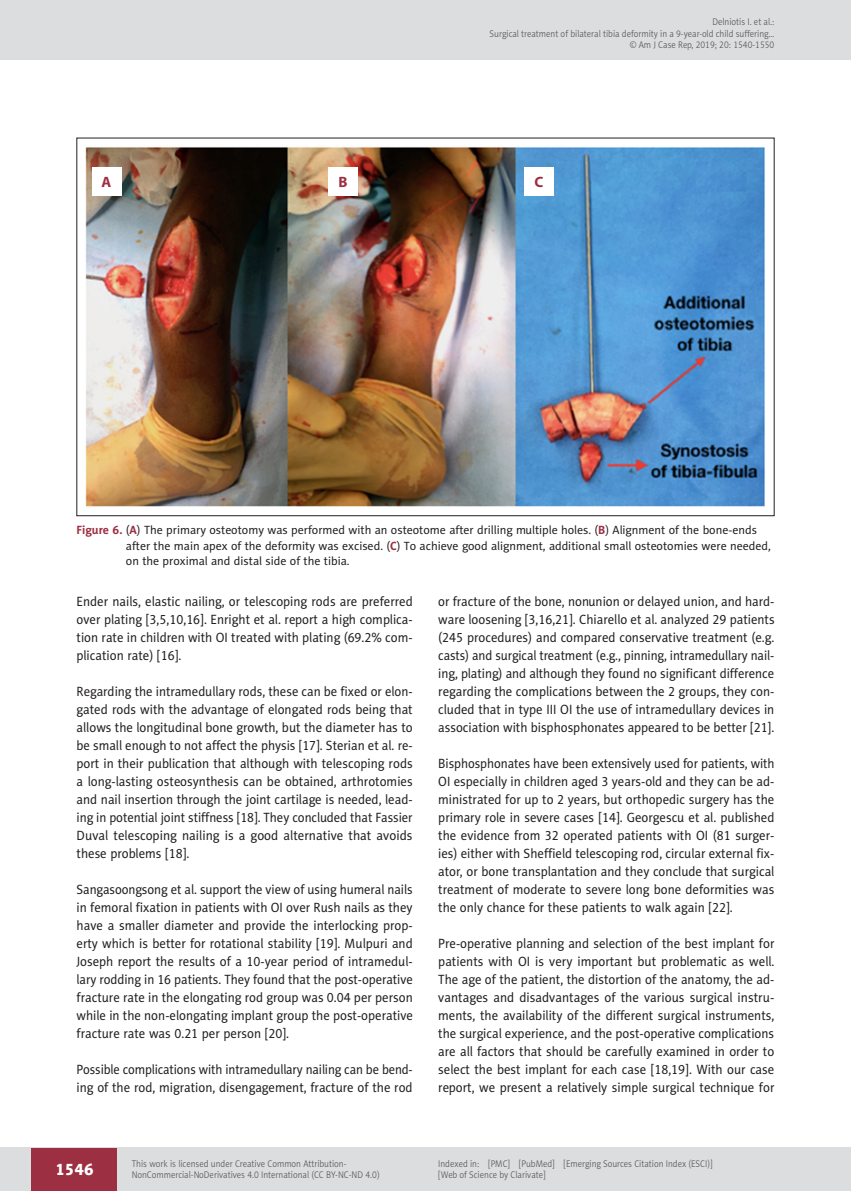
<style>
.page{position:relative;width:851px;height:1191px;background:#fff}
.page>*{position:absolute;margin:0;border:0;box-sizing:border-box;transform-origin:0 0}
.t1{font:16.5px "Naomi Sans EFN Heavy";color:#fff}
.t2{font:700 15px "Myriad Pro";color:#9d2f42}
.AJCR_Body{font:13.5px/18px "Naomi Sans EFN";color:#231f20;text-align:justify;scale:.95 1}
.AJCR_Body-2{font:13.5px/18px "Naomi Sans EFN";color:#231f20;text-align:justify;scale:.94 1}
.AJCR_Body-3{font:13.5px/18px "Naomi Sans EFN";color:#231f20;scale:.93 1}
.AJCR_Rycina_tytul{font:12px/15.8px "Naomi Sans EFN";color:#231f20}
.t3{font:9.75px/11.2px "Naomi Sans EFN Light";color:#57585a;scale:.9 1}
.s1{font-weight:700;color:#9d2f42}
</style>
<div class="page">
<img style="left:85px;top:147px;width:680px;height:360px">
<div style="left:92px;top:167px;width:29px;height:28px;background:#fff"></div>
<div style="left:328px;top:167px;width:30px;height:28px;background:#fff"></div>
<div style="left:524px;top:167px;width:29px;height:28px;background:#fff"></div>
<div style="left:0;top:1148px;width:850px;height:43px;background:#dcdddf"></div>
<div style="left:32px;top:1147px;width:85px;height:43px;background:#9d2f42"></div>
<div style="left:0;top:0;width:850px;height:60px;background:#dcdddf"></div>
<hr style="left:850px;top:0;width:1px;height:60px;background:#dcdddf">
<p class="t3" style="left:489px;top:16px;width:318px;text-align:right">Delniotis I. et al.:<br>Surgical treatment of bilateral tibia deformity in a 9-year-old child suffering… © Am J Case Rep, 2019; 20: 1540-1550</p>
<p class="t2" style="left:102px;top:172px;width:11px">A</p>
<p class="t2" style="left:338px;top:172px;width:11px">B</p>
<p class="t2" style="left:534px;top:172px;width:10px">C</p>
<p class="AJCR_Rycina_tytul" style="left:126px;top:522px;width:646px;text-indent:-49px"><span class="s1">Figure 6.</span> (<span class="s1">A</span>) The primary osteotomy was performed with an osteotome after drilling multiple holes. (<span class="s1">B</span>) Alignment of the bone-ends after the main apex of the deformity was excised. (<span class="s1">C</span>) To achieve good alignment, additional small osteotomies were needed, on the proximal and distal side of the tibia.</p>
<p class="AJCR_Body" style="left:77px;top:592px;width:355px">Ender nails, elastic nailing, or telescoping rods are preferred over plating [3,5,10,16]. Enright et al. report a high complica&shy;tion rate in children with OI treated with plating (69.2% com&shy;plication rate) [16].</p>
<p class="AJCR_Body-2" style="left:77px;top:682px;width:359px">Regarding the intramedullary rods, these can be fixed or elon&shy;gated rods with the advantage of elongated rods being that allows the longitudinal bone growth, but the diameter has to be small enough to not affect the physis [17]. Sterian et al. re&shy;port in their publication that although with telescoping rods a long-lasting osteosynthesis can be obtained, arthrotomies and nail insertion through the joint cartilage is needed, lead&shy;ing in potential joint stiffness [18]. They concluded that Fassier Duval telescoping nailing is a good alternative that avoids these problems [18].</p>
<p class="AJCR_Body-2" style="left:77px;top:880px;width:359px">Sangasoongsong et al. support the view of using humeral nails in femoral fixation in patients with OI over Rush nails as they have a smaller diameter and provide the interlocking prop&shy;erty which is better for rotational stability [19]. Mulpuri and Joseph report the results of a 10-year period of intramedul&shy;lary rodding in 16 patients. They found that the post-operative fracture rate in the elongating rod group was 0.04 per person while in the non-elongating implant group the post-operative fracture rate was 0.21 per person [20].</p>
<p class="AJCR_Body-3" style="left:77px;top:1060px;width:363px">Possible complications with intramedullary nailing can be bend&shy;ing of the rod, migration, disengagement, fracture of the rod</p>
<p class="AJCR_Body" style="left:438px;top:592px;width:355px">or fracture of the bone, nonunion or delayed union, and hard&shy;ware loosening [3,16,21]. Chiarello et al. analyzed 29 patients (245 procedures) and compared conservative treatment (e.g. casts) and surgical treatment (e.g., pinning, intramedullary nail&shy;ing, plating) and although they found no significant difference regarding the complications between the 2 groups, they con&shy;cluded that in type III OI the use of intramedullary devices in association with bisphosphonates appeared to be better [21].</p>
<p class="AJCR_Body-3" style="left:438px;top:754px;width:363px;text-align:justify">Bisphosphonates have been extensively used for patients, with OI especially in children aged 3 years-old and they can be ad&shy;ministrated for up to 2 years, but orthopedic surgery has the primary role in severe cases [14]. Georgescu et al. published the evidence from 32 operated patients with OI (81 surger&shy;ies) either with Sheffield telescoping rod, circular external fix&shy;ator, or bone transplantation and they conclude that surgical treatment of moderate to severe long bone deformities was the only chance for these patients to walk again [22].</p>
<p class="AJCR_Body" style="left:438px;top:934px;width:355px">Pre-operative planning and selection of the best implant for patients with OI is very important but problematic as well.<br>The age of the patient, the distortion of the anatomy, the ad&shy;vantages and disadvantages of the various surgical instru&shy;ments, the availability of the different surgical instruments, the surgical experience, and the post-operative complications are all factors that should be carefully examined in order to select the best implant for each case [18,19]. With our case report, we present a relatively simple surgical technique for</p>
<p class="t1" style="left:55px;top:1159px;width:40px">1546</p>
<p class="t3" style="left:132px;top:1158px;width:277px">This work is licensed under Creative Common Attribution-<br>NonCommercial-NoDerivatives 4.0 International (CC BY-NC-ND 4.0)</p>
<p class="t3" style="left:438px;top:1158px;width:306px">Indexed in: [PMC] [PubMed] [Emerging Sources Citation Index (ESCI)] [Web of Science by Clarivate]</p>
</div>
